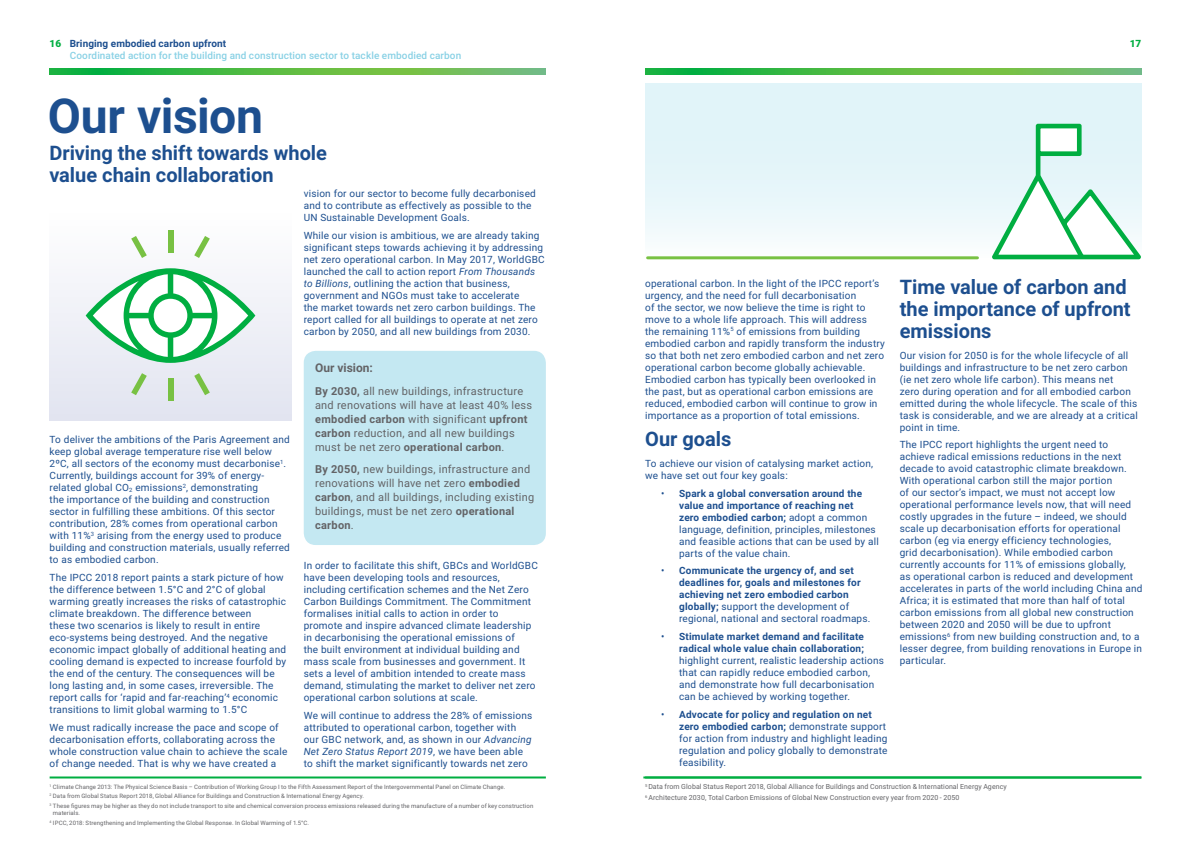
<style>
.page{position:relative;width:1191px;height:842px;background:#fff}
.page>*{position:absolute;margin:0;border:0;box-sizing:border-box;transform-origin:0 0}
.Header_Blue{font:700 48.1px "Roboto";letter-spacing:-.01em;color:#1d4f8f}
.Sub_Header_Blue{font:700 20px/22px "Roboto";color:#1d4f8f}
.Highlight_Body_Grey{font:700 12px "Roboto";color:#636366}
.Highlight_Body_Grey-2{font:11px/14px "Roboto";letter-spacing:.02em;color:#636366}
.Body{font:10px/12px "Roboto";letter-spacing:.02em;color:#1d4f8f}
.t1{font:700 10px/12px "Roboto";letter-spacing:.02em;color:#1d4f8f}
.t2{font:500 10px "Roboto";letter-spacing:.01em;color:#89d1e5}
.t3{font:900 10px "Roboto";color:#00ae41}
.Footnote{font:7px "Roboto";letter-spacing:.01em;color:#636366}
.Footnote-2{font:6px/7px "Roboto";letter-spacing:.015em;color:#636366}
.s1{font-weight:900;color:#00ae41}
.s2{font-style:italic}
.s3{font-weight:700}
.s4{font-weight:400}
</style>
<div class="page">
<svg style="left:645px;top:68px;width:496px;height:6px;background:#50b94c"></svg>
<svg style="left:50px;top:68px;width:496px;height:6px;background:#50b94c"></svg>
<hr style="left:50px;top:776px;width:496px;height:2px;background:#00ae41">
<div style="left:50px;top:210px;width:242px;height:211px;background:linear-gradient(to bottom,#fffffe,#e1e4f0)"></div>
<svg style="left:86px;top:268px;width:169px;height:95px"></svg>
<svg style="left:194px;top:373px;width:16px;height:22px"></svg>
<svg style="left:194px;top:236px;width:16px;height:22px"></svg>
<div style="left:168px;top:379px;width:5px;height:22px;background:#78c143"></div>
<div style="left:168px;top:230px;width:5px;height:22px;background:#78c143"></div>
<svg style="left:131px;top:236px;width:16px;height:22px"></svg>
<svg style="left:131px;top:373px;width:16px;height:22px"></svg>
<div style="left:304px;top:351px;width:242px;height:194px;background:#c4e8f2;border-radius:12px"></div>
<div style="left:645px;top:84px;width:496px;height:174px;background:linear-gradient(to bottom,#dbf2f8,#f4fbfc)"></div>
<hr style="left:647px;top:256px;width:330px;height:3px;background:#78c143">
<hr style="left:643px;top:776px;width:498px;height:2px;background:#00ae41">
<svg style="left:990px;top:122px;width:152px;height:138px"></svg>
<p class="t1" style="left:50px;top:37px;width:178px"><span class="s1">16</span> Bringing embodied carbon upfront</p>
<p class="t3" style="left:1129px;top:36px;width:13px">17</p>
<p class="t2" style="left:70px;top:48px;width:393px">Coordinated action for the building and construction sector to tackle embodied carbon</p>
<p class="Header_Blue" style="left:48px;top:83px;width:217px">Our vision</p>
<p class="Sub_Header_Blue" style="left:49px;top:141px;width:279px">Driving the shift towards whole value chain collaboration</p>
<p class="Body" style="left:50px;top:433px;width:242px">To deliver the ambitions of the Paris Agreement and keep global average temperature rise well below 2ºC, all sectors of the economy must decarbonise<sup>1</sup>.<br>Currently, buildings account for 39% of energy&shy;related global CO<sub>2</sub> emissions<sup>2</sup>, demonstrating<br>the importance of the building and construction sector in fulfilling these ambitions. Of this sector contribution, 28% comes from operational carbon with 11%<sup>3</sup> arising from the energy used to produce building and construction materials, usually referred to as embodied carbon.</p>
<p class="Body" style="left:50px;top:571px;width:238px">The IPCC 2018 report paints a stark picture of how the difference between 1.5°C and 2°C of global warming greatly increases the risks of catastrophic climate breakdown. The difference between<br>these two scenarios is likely to result in entire eco-systems being destroyed. And the negative economic impact globally of additional heating and cooling demand is expected to increase fourfold by the end of the century. The consequences will be long lasting and, in some cases, irreversible. The report calls for ‘rapid and far-reaching’<sup>4</sup> economic transitions to limit global warming to 1.5°C</p>
<p class="Body" style="left:50px;top:721px;width:239px">We must radically increase the pace and scope of decarbonisation efforts, collaborating across the whole construction value chain to achieve the scale of change needed. That is why we have created a</p>
<p class="Body" style="left:304px;top:187px;width:233px">vision for our sector to become fully decarbonised and to contribute as effectively as possible to the<br>UN Sustainable Development Goals.</p>
<p class="Body" style="left:304px;top:229px;width:242px">While our vision is ambitious, we are already taking significant steps towards achieving it by addressing net zero operational carbon. In May 2017, WorldGBC launched the call to action report <span class="s2">From Thousands to Billions</span>, outlining the action that business, government and NGOs must take to accelerate<br>the market towards net zero carbon buildings. The report called for all buildings to operate at net zero carbon by 2050, and all new buildings from 2030.</p>
<p class="Highlight_Body_Grey" style="left:315px;top:359px;width:59px">Our vision:</p>
<p class="Highlight_Body_Grey-2" style="left:315px;top:383px;width:218px"><span class="s3">By 2030,</span> all new buildings, infrastructure and renovations will have at least 40% less <span class="s3">embodied carbon</span> with significant <span class="s3">upfront carbon</span> reduction, and all new buildings must be net zero <span class="s3">operational carbon</span>.</p>
<p class="Highlight_Body_Grey-2" style="left:315px;top:462px;width:221px"><span class="s3">By 2050,</span> new buildings, infrastructure and renovations will have net zero <span class="s3">embodied carbon</span>, and all buildings, including existing buildings, must be net zero <span class="s3">operational carbon</span>.</p>
<p class="Body" style="left:304px;top:559px;width:236px">In order to facilitate this shift, GBCs and WorldGBC have been developing tools and resources, including certification schemes and the Net Zero Carbon Buildings Commitment. The Commitment formalises initial calls to action in order to promote and inspire advanced climate leadership in decarbonising the operational emissions of<br>the built environment at individual building and mass scale from businesses and government. It sets a level of ambition intended to create mass demand, stimulating the market to deliver net zero operational carbon solutions at scale.</p>
<p class="Body" style="left:304px;top:709px;width:230px">We will continue to address the 28% of emissions attributed to operational carbon, together with our GBC network, and, as shown in our <span class="s2">Advancing Net Zero Status Report 2019</span>, we have been able to shift the market significantly towards net zero</p>
<p class="Footnote-2" style="left:50px;top:783px;width:457px"><sup>1</sup> Climate Change 2013: The Physical Science Basis – Contribution of Working Group I to the Fifth Assessment Report of the Intergovernmental Panel on Climate Change.</p>
<p class="Footnote-2" style="left:50px;top:792px;width:316px"><sup>2</sup> Data from Global Status Report 2018, Global Alliance for Buildings and Construction &amp; International Energy Agency.</p>
<p class="Footnote-2" style="left:53px;top:802px;width:482px;text-indent:-3px"><sup>3</sup> These figures may be higher as they do not include transport to site and chemical conversion process emissions released during the manufacture of a number of key construction materials.</p>
<p class="Footnote-2" style="left:50px;top:819px;width:261px"><sup>4</sup> IPCC, 2018: Strengthening and Implementing the Global Response. In Global Warming of 1.5°C.</p>
<p class="Body" style="left:645px;top:277px;width:241px">operational carbon. In the light of the IPCC report’s urgency, and the need for full decarbonisation<br>of the sector, we now believe the time is right to move to a whole life approach. This will address<br>the remaining 11%<sup>5</sup> of emissions from building embodied carbon and rapidly transform the industry so that both net zero embodied carbon and net zero operational carbon become globally achievable.<br>Embodied carbon has typically been overlooked in the past, but as operational carbon emissions are reduced, embodied carbon will continue to grow in importance as a proportion of total emissions.</p>
<p class="Sub_Header_Blue" style="left:645px;top:428px;width:88px">Our goals</p>
<p class="Body" style="left:645px;top:457px;width:230px">To achieve our vision of catalysing market action, we have set out four key goals:</p>
<p class="Body" style="left:679px;top:487px;width:201px;text-indent:-18px">• <span class="s3">Spark a global conversation around the value and importance of reaching net<br>zero embodied carbon;</span> adopt a common language, definition, principles, milestones and feasible actions that can be used by all parts of the value chain.</p>
<p class="t1" style="left:679px;top:564px;width:193px;text-indent:-18px"><span class="s4">•</span> Communicate the urgency of, and set deadlines for, goals and milestones for achieving net zero embodied carbon globally; <span class="s4">support the development of regional, national and sectoral roadmaps.</span></p>
<p class="Body" style="left:679px;top:630px;width:206px;text-indent:-18px">• <span class="s3">Stimulate market demand and facilitate radical whole value chain collaboration; </span>highlight current, realistic leadership actions that can rapidly reduce embodied carbon, and demonstrate how full decarbonisation can be achieved by working together.</p>
<p class="Body" style="left:679px;top:708px;width:210px;text-indent:-18px">• <span class="s3">Advocate for policy and regulation on net zero embodied carbon;</span> demonstrate support for action from industry and highlight leading regulation and policy globally to demonstrate feasibility.</p>
<p class="Sub_Header_Blue" style="left:899px;top:275px;width:232px">Time value of carbon and the importance of upfront emissions</p>
<p class="Body" style="left:899px;top:349px;width:240px">Our vision for 2050 is for the whole lifecycle of all buildings and infrastructure to be net zero carbon (ie net zero whole life carbon). This means net<br>zero during operation and for all embodied carbon emitted during the whole lifecycle. The scale of this task is considerable, and we are already at a critical point in time.</p>
<p class="Body" style="left:899px;top:438px;width:244px">The IPCC report highlights the urgent need to achieve radical emissions reductions in the next decade to avoid catastrophic climate breakdown.<br>With operational carbon still the major portion<br>of our sector’s impact, we must not accept low operational performance levels now, that will need costly upgrades in the future – indeed, we should scale up decarbonisation efforts for operational carbon (eg via energy efficiency technologies,<br>grid decarbonisation). While embodied carbon currently accounts for 11% of emissions globally,<br>as operational carbon is reduced and development accelerates in parts of the world including China and Africa; it is estimated that more than half of total carbon emissions from all global new construction between 2020 and 2050 will be due to upfront emissions<sup>6</sup> from new building construction and, to a lesser degree, from building renovations in Europe in particular.</p>
<p class="Footnote" style="left:645px;top:782px;width:363px"><sup>5</sup> Data from Global Status Report 2018, Global Alliance for Buildings and Construction &amp; International Energy Agency</p>
<p class="Footnote" style="left:645px;top:793px;width:316px"><sup>6</sup> Architecture 2030, Total Carbon Emissions of Global New Construction every year from 2020 - 2050</p>
</div>
